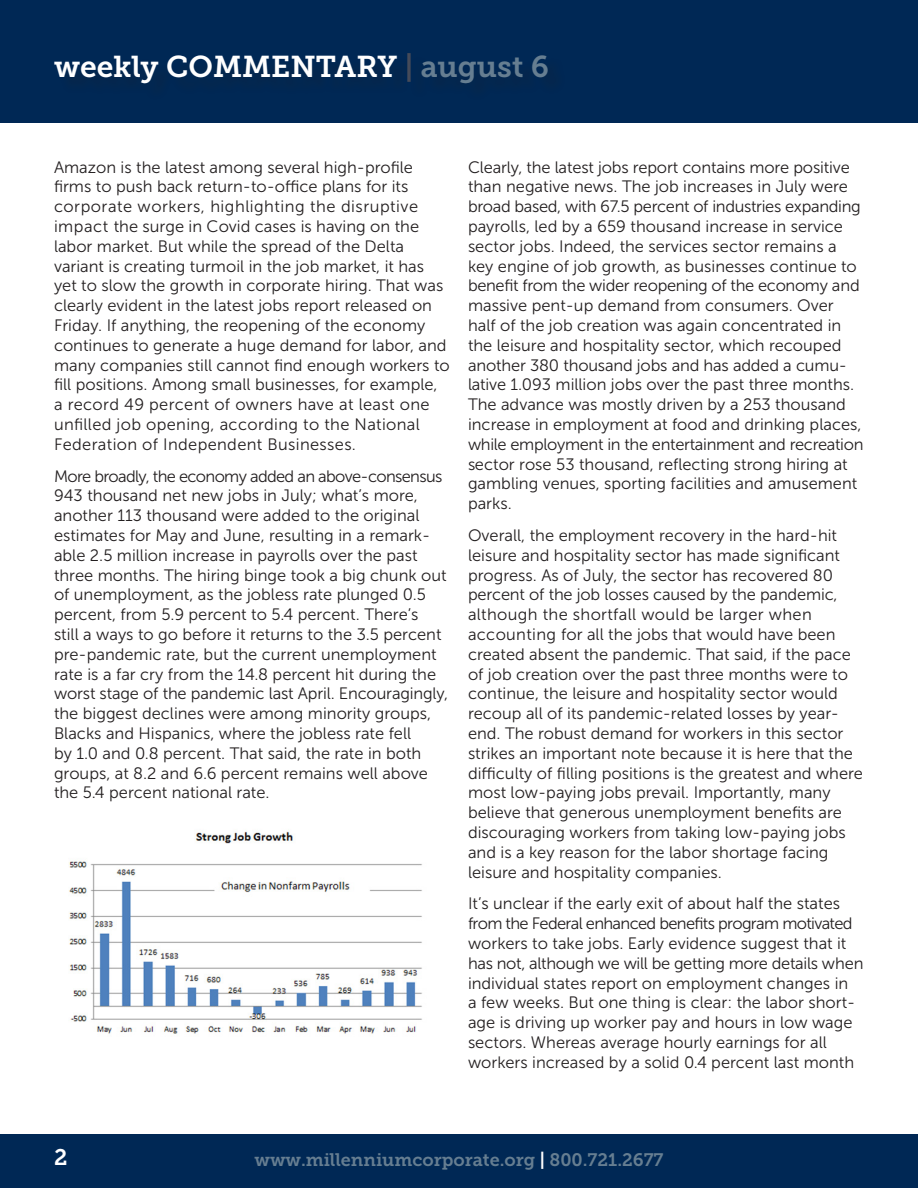
<style>
.page{position:relative;width:918px;height:1188px;background:#fff}
.page>*{position:absolute;margin:0;border:0;box-sizing:border-box;transform-origin:0 0}
.t1{font:30px "Museo Slab 700";color:#fff}
.t2{font:22.5px "Museo Slab 700";color:#fff}
.t3{font:18px "Museo Slab 700";color:#667e91}
.No_Spacing{font:16.5px/19.8px "Museo Sans 300";color:#231f20}
.s1{color:#464b59}
.s2{color:#667e91}
.s3{color:#fff}
</style>
<div class="page">
<div style="left:0;top:0;width:918px;height:122px;background:#002855"></div>
<div style="left:0;top:1134px;width:918px;height:54px;background:#002855"></div>
<img style="left:69px;top:831px;width:353px;height:203px">
<p class="t1" style="left:54px;top:49px;width:497px">weekly COMMENTARY <span class="s1">|</span> <span class="s2">august 6</span></p>
<p class="No_Spacing" style="left:54px;top:157px;width:397px">Amazon is the latest among several high-profile firms to push back return-to-office plans for its corporate workers, highlighting the disruptive impact the surge in Covid cases is having on the labor market. But while the spread of the Delta variant is creating turmoil in the job market, it has yet to slow the growth in corporate hiring. That was clearly evident in the latest jobs report released on Friday. If anything, the reopening of the economy continues to generate a huge demand for labor, and many companies still cannot find enough workers to fill positions. Among small businesses, for example, a record 49 percent of owners have at least one unfilled job opening, according to the National Federation of Independent Businesses.</p>
<p class="No_Spacing" style="left:54px;top:466px;width:396px">More broadly, the economy added an above-consensus 943 thousand net new jobs in July; what’s more, another 113 thousand were added to the original estimates for May and June, resulting in a remark&shy;able 2.5 million increase in payrolls over the past three months. The hiring binge took a big chunk out of unemployment, as the jobless rate plunged 0.5 percent, from 5.9 percent to 5.4 percent. There’s<br>still a ways to go before it returns to the 3.5 percent pre-pandemic rate, but the current unemployment rate is a far cry from the 14.8 percent hit during the worst stage of the pandemic last April. Encouragingly, the biggest declines were among minority groups, Blacks and Hispanics, where the jobless rate fell<br>by 1.0 and 0.8 percent. That said, the rate in both groups, at 8.2 and 6.6 percent remains well above the 5.4 percent national rate.</p>
<p class="No_Spacing" style="left:468px;top:157px;width:397px">Clearly, the latest jobs report contains more positive than negative news. The job increases in July were broad based, with 67.5 percent of industries expanding payrolls, led by a 659 thousand increase in service sector jobs. Indeed, the services sector remains a key engine of job growth, as businesses continue to benefit from the wider reopening of the economy and massive pent-up demand from consumers. Over half of the job creation was again concentrated in the leisure and hospitality sector, which recouped another 380 thousand jobs and has added a cumu&shy;lative 1.093 million jobs over the past three months.<br>The advance was mostly driven by a 253 thousand increase in employment at food and drinking places, while employment in the entertainment and recreation sector rose 53 thousand, reflecting strong hiring at gambling venues, sporting facilities and amusement parks.</p>
<p class="No_Spacing" style="left:468px;top:526px;width:397px">Overall, the employment recovery in the hard-hit leisure and hospitality sector has made significant progress. As of July, the sector has recovered 80 percent of the job losses caused by the pandemic, although the shortfall would be larger when accounting for all the jobs that would have been created absent the pandemic. That said, if the pace of job creation over the past three months were to continue, the leisure and hospitality sector would recoup all of its pandemic-related losses by year&shy;end. The robust demand for workers in this sector strikes an important note because it is here that the difficulty of filling positions is the greatest and where most low-paying jobs prevail. Importantly, many believe that generous unemployment benefits are discouraging workers from taking low-paying jobs and is a key reason for the labor shortage facing leisure and hospitality companies.</p>
<p class="No_Spacing" style="left:468px;top:894px;width:397px">It’s unclear if the early exit of about half the states from the Federal enhanced benefits program motivated workers to take jobs. Early evidence suggest that it has not, although we will be getting more details when individual states report on employment changes in<br>a few weeks. But one thing is clear: the labor short&shy;age is driving up worker pay and hours in low wage sectors. Whereas average hourly earnings for all workers increased by a solid 0.4 percent last month</p>
<p class="t2" style="left:54px;top:1145px;width:15px">2</p>
<p class="t3" style="left:254px;top:1150px;width:411px">www.millenniumcorporate.org <span class="s3">|</span> 800.721.2677</p>
</div>
